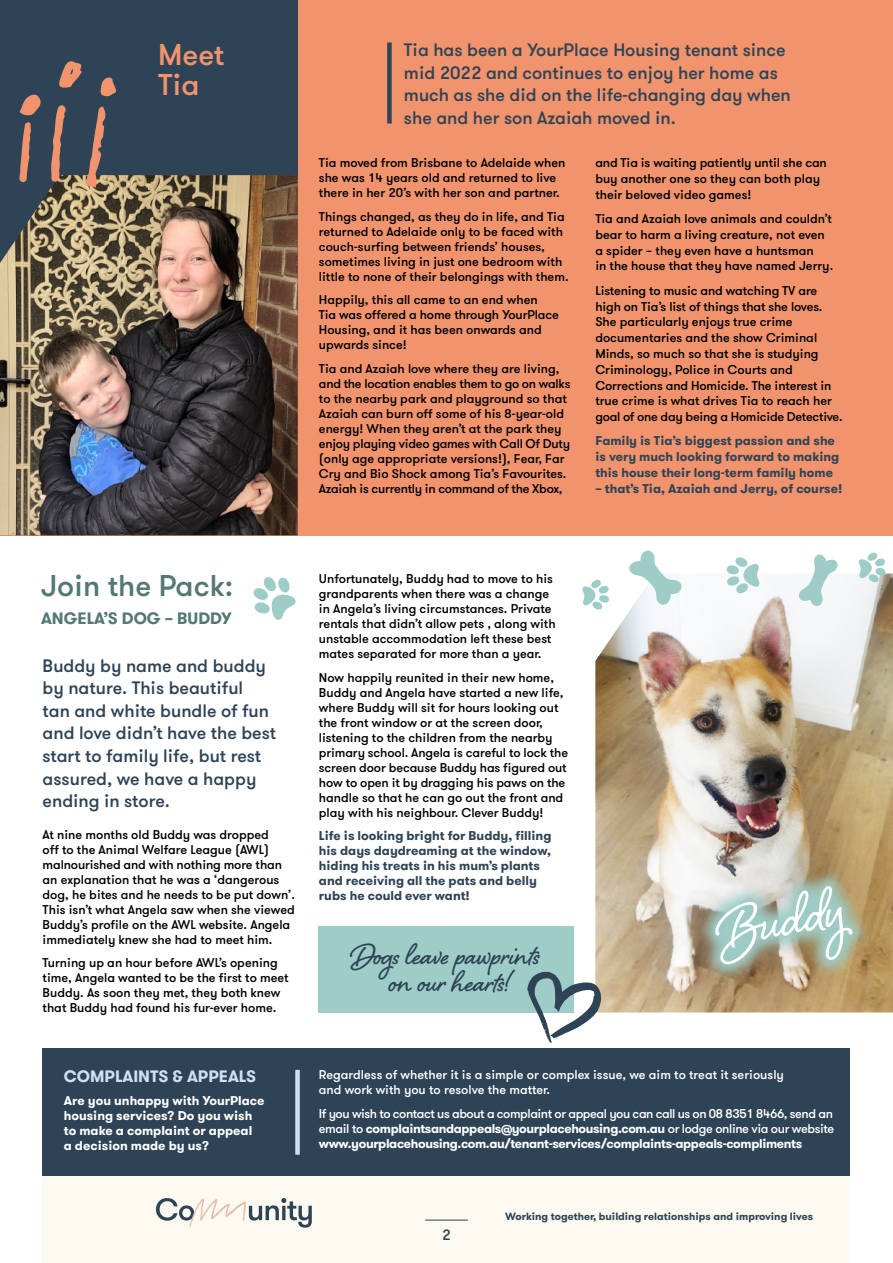
<style>
.page{position:relative;width:893px;height:1263px;background:#fff}
.page>*{position:absolute;margin:0;border:0;box-sizing:border-box;transform-origin:0 0}
.t1{font:72.6px "Shelby";color:#fff}
.t2{font:700 37.5px/27px "Shelby";color:#2e4355;text-align:center}
.t3{font:500 30px "GT Walsheim";color:#547873}
.t4{font:500 30px/30px "GT Walsheim";color:#f1936d}
.t5{font:500 18px/22.5px "GT Walsheim";color:#2e4355}
.t6{font:700 16.5px "GT Walsheim";color:#cde1f6}
.t7{font:700 16.5px "GT Walsheim";color:#547873}
.t8{font:500 15px "GT Walsheim";color:#2e4355}
.t9{font:500 12.75px/15px "GT Walsheim";color:#000}
.t10{font:700 12.75px/15px "GT Walsheim";color:#fff}
.t11{font:700 12.75px/15px "GT Walsheim";color:#2e4355}
.t12{font:500 12.75px/15px "GT Walsheim";color:#fff}
.t13{font:700 10.5px "GT Walsheim";color:#2e4355}
.s1{font-weight:500}
</style>
<div class="page">
<img style="left:595px;top:573px;width:298px;height:439px">
<svg style="left:688px;top:860px;width:192px;height:143px;background:#b3b199"></svg>
<div style="left:43px;top:1175px;width:807px;height:88px;background:#fcfaf0"></div>
<svg style="left:156px;top:1198px;width:156px;height:30px"></svg>
<div style="left:0;top:0;width:893px;height:535px;background:#f1936d"></div>
<div style="left:0;top:0;width:298px;height:383px;background:#2e4355"></div>
<img style="left:0;top:175px;width:298px;height:360px">
<svg style="left:85px;top:106px;width:22px;height:81px"></svg>
<svg style="left:50px;top:105px;width:16px;height:77px"></svg>
<svg style="left:19px;top:122px;width:13px;height:60px"></svg>
<svg style="left:59px;top:61px;width:23px;height:27px"></svg>
<svg style="left:20px;top:94px;width:21px;height:22px"></svg>
<svg style="left:100px;top:77px;width:16px;height:20px"></svg>
<div style="left:387px;top:43px;width:5px;height:81px;background:#2e4355"></div>
<div style="left:318px;top:926px;width:256px;height:86px;background:#9eccc6"></div>
<svg style="left:582px;top:577px;width:28px;height:35px"></svg>
<svg style="left:858px;top:552px;width:28px;height:33px"></svg>
<svg style="left:725px;top:557px;width:34px;height:39px"></svg>
<svg style="left:629px;top:550px;width:53px;height:56px"></svg>
<svg style="left:798px;top:554px;width:40px;height:55px"></svg>
<svg style="left:253px;top:577px;width:43px;height:43px"></svg>
<div style="left:43px;top:1048px;width:807px;height:127px;background:#2e4355"></div>
<div style="left:295px;top:1070px;width:5px;height:85px;background:#cde1f6"></div>
<hr style="left:425px;top:1220px;width:43px;height:1px;background:#2e4355">
<svg style="left:527px;top:972px;width:74px;height:71px"></svg>
<h3 class="t4" style="left:158px;top:40px;width:68px">Meet<br>Tia</h3>
<h3 class="t5" style="left:404px;top:39px;width:388px">Tia has been a YourPlace Housing tenant since mid 2022 and continues to enjoy her home as much as she did on the life-changing day when she and her son Azaiah moved in.</h3>
<p class="t9" style="left:319px;top:155px;width:248px">Tia moved from Brisbane to Adelaide when she was 14 years old and returned to live there in her 20’s with her son and partner.</p>
<p class="t9" style="left:319px;top:209px;width:251px">Things changed, as they do in life, and Tia returned to Adelaide only to be faced with couch-surfing between friends’ houses, sometimes living in just one bedroom with little to none of their belongings with them.</p>
<p class="t9" style="left:319px;top:292px;width:241px">Happily, this all came to an end when<br>Tia was offered a home through YourPlace<br>Housing, and it has been onwards and upwards since!</p>
<p class="t9" style="left:319px;top:361px;width:253px">Tia and Azaiah love where they are living, and the location enables them to go on walks to the nearby park and playground so that Azaiah can burn off some of his 8-year-old energy! When they aren’t at the park they enjoy playing video games with Call Of Duty (only age appropriate versions!), Fear, Far Cry and Bio Shock among Tia’s Favourites.<br>Azaiah is currently in command of the Xbox,</p>
<p class="t9" style="left:595px;top:155px;width:233px;line-height:15.8px">and Tia is waiting patiently until she can buy another one so they can both play their beloved video games!</p>
<p class="t9" style="left:595px;top:211px;width:239px;line-height:15.8px">Tia and Azaiah love animals and couldn’t bear to harm a living creature, not even a spider – they even have a huntsman<br>in the house that they have named Jerry.</p>
<p class="t9" style="left:595px;top:283px;width:249px;line-height:15.8px">Listening to music and watching TV are high on Tia’s list of things that she loves.<br>She particularly enjoys true crime documentaries and the show Criminal Minds, so much so that she is studying Criminology, Police in Courts and Corrections and Homicide. The interest in true crime is what drives Tia to reach her goal of one day being a Homicide Detective.</p>
<p class="t11" style="left:595px;top:433px;width:245px;line-height:15.8px">Family is Tia’s biggest passion and she is very much looking forward to making this house their long-term family home</p>
<p class="t11" style="left:595px;top:481px;width:249px">– that’s Tia, Azaiah and Jerry, of course!</p>
<h3 class="t3" style="left:41px;top:567px;width:194px">Join the Pack:</h3>
<p class="t7" style="left:41px;top:608px;width:192px">ANGELA’S DOG – BUDDY</p>
<h3 class="t5" style="left:43px;top:655px;width:235px">Buddy by name and buddy by nature. This beautiful<br>tan and white bundle of fun and love didn’t have the best start to family life, but rest assured, we have a happy ending in store.</h3>
<p class="t9" style="left:43px;top:827px;width:254px">At nine months old Buddy was dropped<br>off to the Animal Welfare League (AWL) malnourished and with nothing more than an explanation that he was a ‘dangerous dog, he bites and he needs to be put down’.<br>This isn’t what Angela saw when she viewed Buddy’s profile on the AWL website. Angela immediately knew she had to meet him.</p>
<p class="t9" style="left:43px;top:956px;width:248px">Turning up an hour before AWL’s opening time, Angela wanted to be the first to meet Buddy. As soon they met, they both knew that Buddy had found his fur-ever home.</p>
<p class="t6" style="left:64px;top:1065px;width:194px">COMPLAINTS &amp; APPEALS</p>
<p class="t10" style="left:64px;top:1094px;width:202px">Are you unhappy with YourPlace housing services? Do you wish to make a complaint or appeal<br>a decision made by us?</p>
<p class="t9" style="left:319px;top:571px;width:238px">Unfortunately, Buddy had to move to his grandparents when there was a change in Angela’s living circumstances. Private rentals that didn’t allow pets , along with unstable accommodation left these best mates separated for more than a year.</p>
<p class="t9" style="left:319px;top:670px;width:251px">Now happily reunited in their new home, Buddy and Angela have started a new life, where Buddy will sit for hours looking out the front window or at the screen door, listening to the children from the nearby primary school. Angela is careful to lock the screen door because Buddy has figured out how to open it by dragging his paws on the handle so that he can go out the front and play with his neighbour. Clever Buddy!</p>
<p class="t11" style="left:319px;top:828px;width:234px">Life is looking bright for Buddy, filling his days daydreaming at the window, hiding his treats in his mum’s plants and receiving all the pats and belly rubs he could ever want!</p>
<h2 class="t2" style="left:352px;top:938px;width:189px">Dogs leave pawprints on our hearts!</h2>
<h1 class="t1" style="left:708px;top:881px;width:128px;rotate:-11deg">Buddy</h1>
<p class="t12" style="left:319px;top:1067px;width:467px">Regardless of whether it is a simple or complex issue, we aim to treat it seriously and work with you to resolve the matter.</p>
<p class="t10" style="left:319px;top:1106px;width:517px;text-align:justify"><span class="s1">If you wish to contact us about a complaint or appeal you can call us on 08 8351 8466, send an email to</span> complaintsandappeals@yourplacehousing.com.au <span class="s1">or lodge online via our website </span>www.yourplacehousing.com.au/tenant-services/complaints-appeals-compliments</p>
<p class="t8" style="left:442px;top:1225px;width:10px">2</p>
<p class="t13" style="left:505px;top:1210px;width:310px">Working together, building relationships and improving lives</p>
</div>
